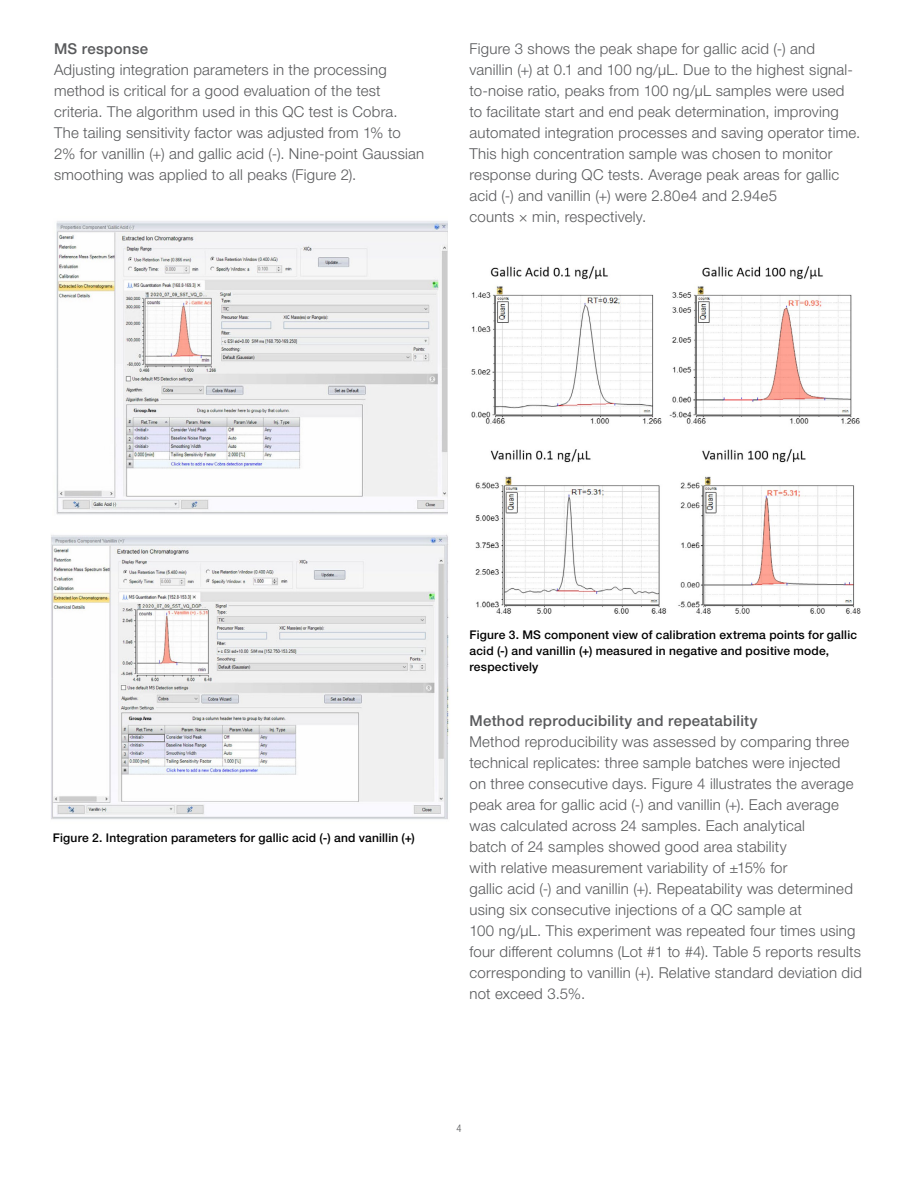
<style>
.page{position:relative;width:918px;height:1188px;background:#fff}
.page>*{position:absolute;margin:0;border:0;box-sizing:border-box;transform-origin:0 0}
.t1{font:300 15px/21px "Helvetica Neue LTW1 G";letter-spacing:.015em;color:#58595b}
.t2{font:500 15px "Helvetica Neue LTW1 G";letter-spacing:.02em;color:#58595b}
.t3{font:500 12px/15.8px "Helvetica Neue LTW1 G";letter-spacing:.015em;color:#000}
.t4{font:300 condensed 10.5px "Helvetica Neue LTW1 G";color:#58595b}
</style>
<div class="page">
<img style="left:56px;top:221px;width:391px;height:294px">
<img style="left:51px;top:534px;width:398px;height:286px">
<img style="left:471px;top:266px;width:390px;height:348px">
<p class="t2" style="left:54px;top:40px;width:96px">MS response</p>
<p class="t1" style="left:54px;top:59px;width:372px">Adjusting integration parameters in the processing method is critical for a good evaluation of the test criteria. The algorithm used in this QC test is Cobra.<br>The tailing sensitivity factor was adjusted from 1% to 2% for vanillin (+) and gallic acid (-). Nine-point Gaussian smoothing was applied to all peaks (Figure 2).</p>
<p class="t1" style="left:469px;top:38px;width:392px">Figure 3 shows the peak shape for gallic acid (-) and vanillin (+) at 0.1 and 100 ng/µL. Due to the highest signal&shy;to-noise ratio, peaks from 100 ng/µL samples were used to facilitate start and end peak determination, improving automated integration processes and saving operator time.<br>This high concentration sample was chosen to monitor response during QC tests. Average peak areas for gallic acid (-) and vanillin (+) were 2.80e4 and 2.94e5<br>counts × min, respectively.</p>
<p class="t3" style="left:53px;top:830px;width:363px">Figure 2. Integration parameters for gallic acid (-) and vanillin (+)</p>
<p class="t3" style="left:469px;top:627px;width:389px">Figure 3. MS component view of calibration extrema points for gallic acid (-) and vanillin (+) measured in negative and positive mode, respectively</p>
<p class="t2" style="left:469px;top:712px;width:290px">Method reproducibility and repeatability</p>
<p class="t1" style="left:469px;top:731px;width:394px">Method reproducibility was assessed by comparing three technical replicates: three sample batches were injected<br>on three consecutive days. Figure 4 illustrates the average peak area for gallic acid (-) and vanillin (+). Each average was calculated across 24 samples. Each analytical<br>batch of 24 samples showed good area stability<br>with relative measurement variability of ±15% for<br>gallic acid (-) and vanillin (+). Repeatability was determined using six consecutive injections of a QC sample at<br>100 ng/µL. This experiment was repeated four times using four different columns (Lot #1 to #4). Table 5 reports results corresponding to vanillin (+). Relative standard deviation did not exceed 3.5%.</p>
<p class="t4" style="left:456px;top:1122px;width:7px">4</p>
</div>
